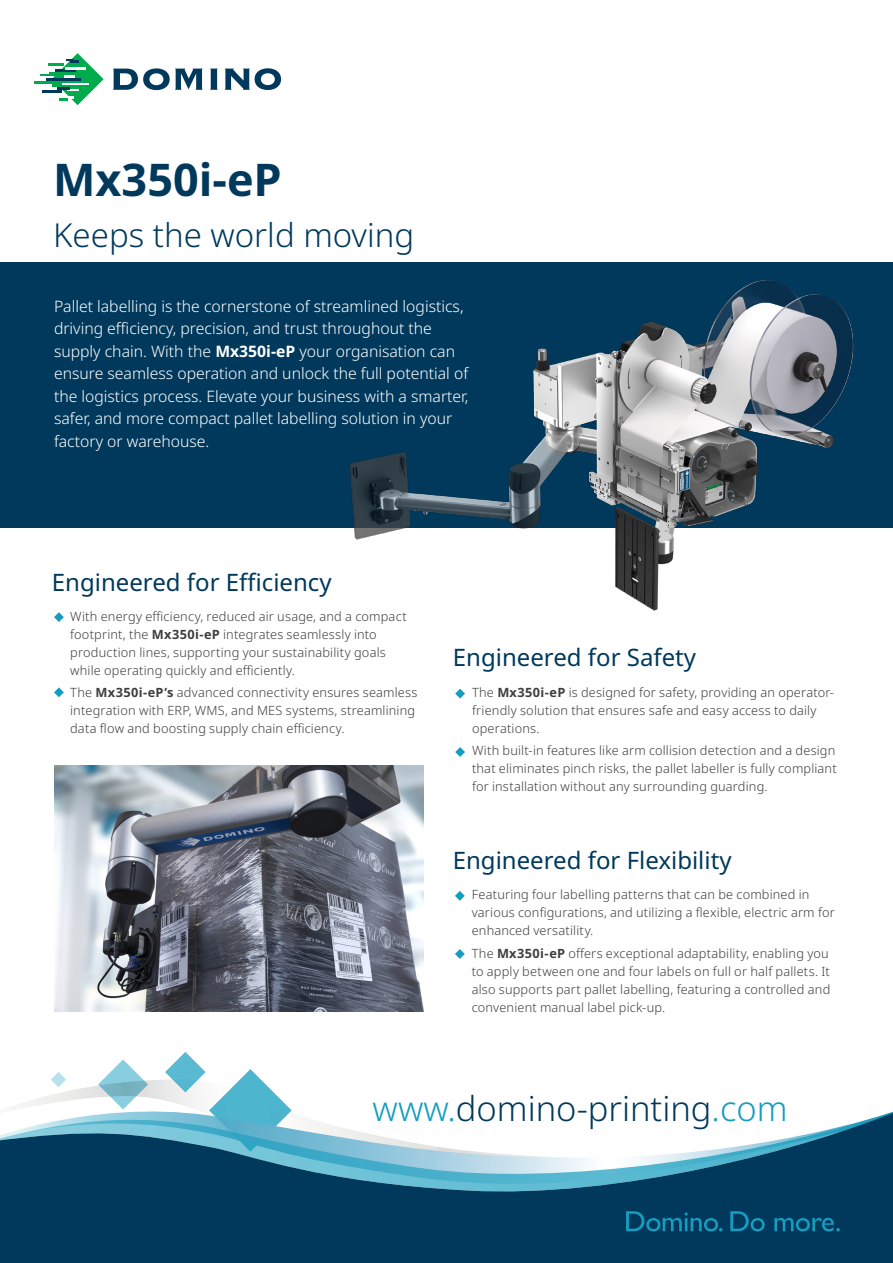
<style>
.page{position:relative;width:893px;height:1263px;background:#fff}
.page>*{position:absolute;margin:0;border:0;box-sizing:border-box;transform-origin:0 0}
._2pp_Main_Head_Medium{font:700 45px "Noto Sans";color:#00395c}
.Domino_URL{font:300 34.5px "Noto Sans";color:#00395c}
._2pp_Strapline{font:300 33px "Noto Sans";color:#00395c}
._2pp_Sub_Head{font:24px "Noto Sans";color:#00395c}
._2pp_Intro_White{font:300 15.75px/22.5px "Noto Sans";color:#fff}
._2pp_Bullet_Text{font:300 12.75px/18px "Noto Sans";letter-spacing:.015em;color:#3e3e3f}
.s1{font-weight:700}
.s2{color:#149dbf}
</style>
<div class="page">
<div style="left:0;top:262px;width:893px;height:265px;background:#00395c"></div>
<svg style="left:103px;top:1059px;width:40px;height:20px"></svg>
<svg style="left:41px;top:1079px;width:124px;height:19px"></svg>
<svg style="left:51px;top:1072px;width:15px;height:15px"></svg>
<svg style="left:11px;top:1098px;width:154px;height:10px"></svg>
<svg style="left:165px;top:1052px;width:124px;height:56px"></svg>
<svg style="left:0;top:1108px;width:893px;height:155px;fill:#00395c"></svg>
<svg style="left:210px;top:69px;width:8px;height:21px"></svg>
<svg style="left:225px;top:68px;width:56px;height:22px"></svg>
<svg style="left:113px;top:68px;width:90px;height:22px"></svg>
<hr style="left:34px;top:81px;width:29px;height:2px;background:#00ab4d">
<svg style="left:40px;top:53px;width:64px;height:52px"></svg>
<svg style="left:626px;top:1211px;width:214px;height:20px"></svg>
<svg style="left:54px;top:612px;width:10px;height:10px"></svg>
<svg style="left:54px;top:687px;width:10px;height:10px"></svg>
<svg style="left:455px;top:949px;width:10px;height:10px"></svg>
<svg style="left:455px;top:891px;width:10px;height:10px"></svg>
<svg style="left:455px;top:747px;width:10px;height:10px"></svg>
<svg style="left:455px;top:689px;width:10px;height:9px"></svg>
<img style="left:54px;top:765px;width:369px;height:246px">
<img style="left:346px;top:280px;width:519px;height:331px">
<p class="_2pp_Main_Head_Medium" style="left:53px;top:154px;width:230px">Mx350i-eP</p>
<p class="_2pp_Strapline" style="left:53px;top:216px;width:363px">Keeps the world moving</p>
<p class="_2pp_Intro_White" style="left:54px;top:295px;width:416px">Pallet labelling is the cornerstone of streamlined logistics, driving efficiency, precision, and trust throughout the supply chain. With the <span class="s1">Mx350i-eP</span> your organisation can ensure seamless operation and unlock the full potential of the logistics process. Elevate your business with a smarter, safer, and more compact pallet labelling solution in your factory or warehouse.</p>
<p class="_2pp_Sub_Head" style="left:52px;top:568px;width:281px">Engineered for Efficiency</p>
<p class="_2pp_Bullet_Text" style="left:70px;top:607px;width:338px">With energy efficiency, reduced air usage, and a compact footprint, the <span class="s1">Mx350i-eP</span> integrates seamlessly into production lines, supporting your sustainability goals while operating quickly and efficiently.</p>
<p class="_2pp_Bullet_Text" style="left:70px;top:683px;width:349px">The <span class="s1">Mx350i-eP’s</span> advanced connectivity ensures seamless integration with ERP, WMS, and MES systems, streamlining data flow and boosting supply chain efficiency.</p>
<p class="_2pp_Sub_Head" style="left:453px;top:644px;width:245px">Engineered for Safety</p>
<p class="_2pp_Bullet_Text" style="left:472px;top:684px;width:363px">The <span class="s1">Mx350i-eP</span> is designed for safety, providing an operator&shy;friendly solution that ensures safe and easy access to daily operations.</p>
<p class="_2pp_Bullet_Text" style="left:472px;top:742px;width:366px;text-align:justify">With built-in features like arm collision detection and a design that eliminates pinch risks, the pallet labeller is fully compliant for installation without any surrounding guarding.</p>
<p class="_2pp_Sub_Head" style="left:453px;top:846px;width:280px">Engineered for Flexibility</p>
<p class="_2pp_Bullet_Text" style="left:472px;top:886px;width:364px">Featuring four labelling patterns that can be combined in various configurations, and utilizing a flexible, electric arm for enhanced versatility.</p>
<p class="_2pp_Bullet_Text" style="left:472px;top:944px;width:360px;text-align:justify">The <span class="s1">Mx350i-eP</span> offers exceptional adaptability, enabling you to apply between one and four labels on full or half pallets. It also supports part pallet labelling, featuring a controlled and convenient manual label pick-up.</p>
<p class="Domino_URL" style="left:373px;top:1089px;width:417px"><span class="s2">www.</span>domino-printing<span class="s2">.com</span></p>
</div>
